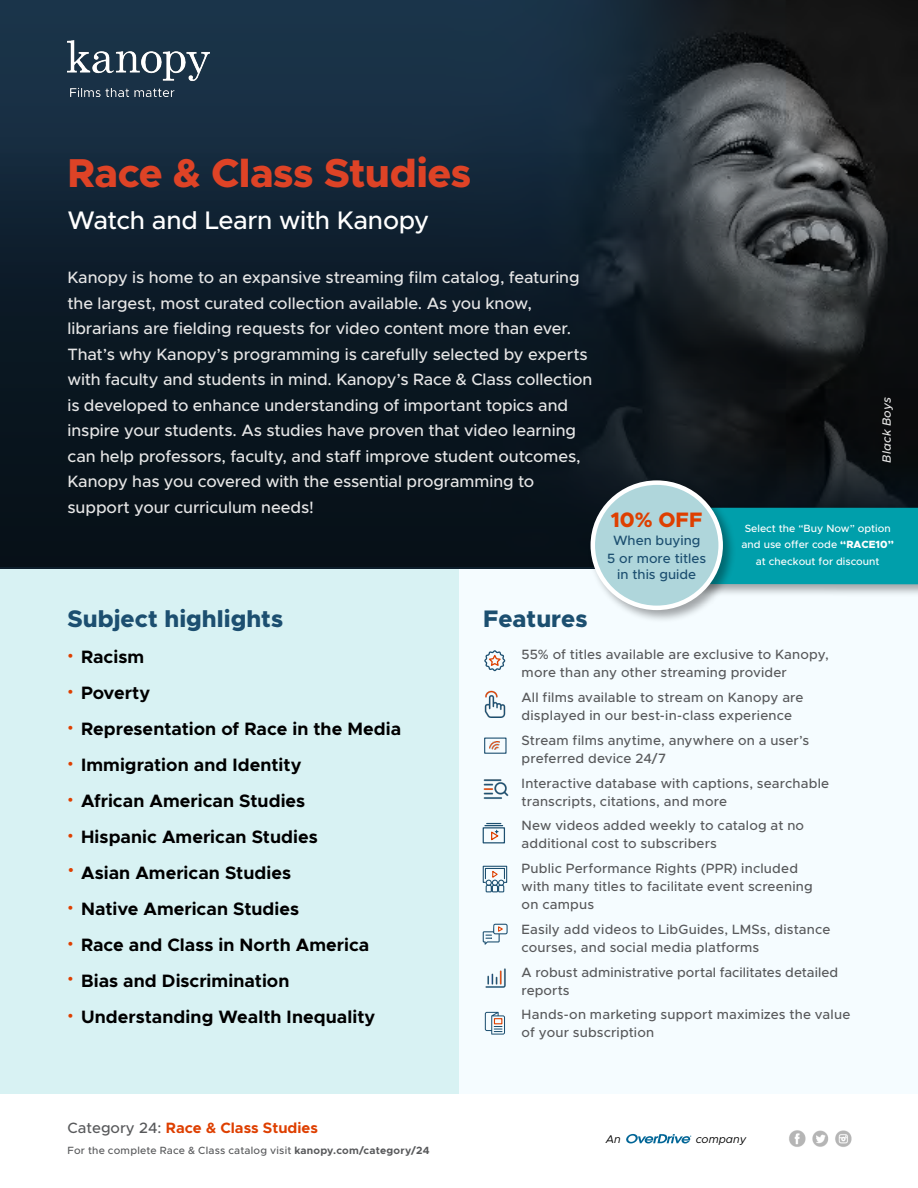
<style>
.page{position:relative;width:918px;height:1188px;background:#fff}
.page>*{position:absolute;margin:0;border:0;box-sizing:border-box;transform-origin:0 0}
.t1{font:800 40.5px "Metropolis";letter-spacing:-.01em;color:#de4326}
.t2{font:500 25.5px "Metropolis";letter-spacing:-.015em;color:#fff}
.t3{font:800 24px "Metropolis";color:#1c4f70}
.t4{font:800 21px "Metropolis";color:#de3f00}
.t5{font:700 18px/36px "Metropolis";color:#000}
.t6{font:500 16.5px/25.5px "Metropolis";letter-spacing:-.005em;color:#e6e6e6}
.t7{font:700 15px "Metropolis";color:#de3f00}
.t8{font:700 14.25px "Metropolis";color:#de3f00}
.t9{font:500 14.25px "Gotham";color:#de3f00}
.t10{font:500 13.5px/18px "Metropolis";letter-spacing:.01em;color:#58595b}
.t11{font:500 13.5px/18px "Metropolis";color:#1c4f70;text-align:center}
.t12{font:italic 500 12px "Metropolis";letter-spacing:.015em;color:#e6e6e6}
.t13{font:italic 11.25px "Metropolis";color:#000}
.t14{font:500 10.5px/16.5px "Metropolis";color:#fff;text-align:center}
.t15{font:500 10.5px "Metropolis";letter-spacing:.02em;color:#58595b}
.s1{font-weight:800}
.s2{font-weight:500;color:#58595b}
.s3{font-weight:700}
</style>
<div class="page">
<div style="left:0;top:0;width:918px;height:1094px;background:#f5fcff"></div>
<div style="left:0;top:513px;width:459px;height:581px;background:#d8f2f3"></div>
<svg style="left:0;top:0;width:918px;height:568px;background:#1d2e3d"></svg>
<svg style="left:0;top:151px;width:918px;height:416px;background:#121d26"></svg>
<img style="left:789px;top:1130px;width:17px;height:17px">
<img style="left:812px;top:1130px;width:17px;height:17px">
<img style="left:835px;top:1130px;width:17px;height:17px">
<svg style="left:626px;top:1134px;width:65px;height:9px"></svg>
<img style="left:67px;top:40px;width:142px;height:56px">
<svg style="left:482px;top:865px;width:26px;height:28px"></svg>
<div style="left:485px;top:868px;width:20px;height:11px;border:1px solid #1c4f70"></div>
<div style="left:484px;top:738px;width:23px;height:16px;border:1px solid #1c4f70"></div>
<svg style="left:490px;top:741px;width:10px;height:8px"></svg>
<svg style="left:484px;top:650px;width:21px;height:21px"></svg>
<img style="left:484px;top:690px;width:22px;height:28px">
<div style="left:483px;top:827px;width:22px;height:16px;border:1px solid #1c4f70"></div>
<svg style="left:485px;top:823px;width:18px;height:19px"></svg>
<img style="left:483px;top:779px;width:25px;height:20px">
<img style="left:485px;top:968px;width:21px;height:20px">
<svg style="left:485px;top:1012px;width:20px;height:23px"></svg>
<div style="left:494px;top:1018px;width:8px;height:6px;border:1px solid #de4000"></div>
<svg style="left:483px;top:924px;width:25px;height:21px"></svg>
<div style="left:662px;top:505px;width:256px;height:93px;background:#000;opacity:.35"></div>
<div style="left:736px;top:508px;width:182px;height:76px;background:#009fab"></div>
<div style="left:588px;top:477px;width:148px;height:146px;background:#000;opacity:.35"></div>
<div style="left:593px;top:483px;width:128px;height:125px;background:#afd6db;border-radius:50%"></div>
<div style="left:591px;top:480px;width:132px;height:130px;border:4px solid #fff;border-radius:50%"></div>
<h1 class="t1" style="left:68px;top:148px;width:405px">Race &amp; Class Studies</h1>
<h2 class="t2" style="left:68px;top:205px;width:364px">Watch and Learn with Kanopy</h2>
<p class="t6" style="left:68px;top:265px;width:526px">Kanopy is home to an expansive streaming film catalog, featuring the largest, most curated collection available. As you know, librarians are fielding requests for video content more than ever.<br>That’s why Kanopy’s programming is carefully selected by experts with faculty and students in mind. Kanopy’s Race &amp; Class collection is developed to enhance understanding of important topics and inspire your students. As studies have proven that video learning can help professors, faculty, and staff improve student outcomes, Kanopy has you covered with the essential programming to support your curriculum needs!</p>
<h3 class="t4" style="left:611px;top:506px;width:93px">10% OFF</h3>
<p class="t11" style="left:607px;top:531px;width:101px">When buying<br>5 or more titles</p>
<p class="t11" style="left:617px;top:565px;width:80px">in this guide</p>
<p class="t12" style="left:879px;top:463px;width:67px;rotate:-90deg">Black Boys</p>
<p class="t14" style="left:742px;top:520px;width:154px">Select the “Buy Now” option and use offer code <span class="s1">“RACE10” </span>at checkout for discount</p>
<h3 class="t3" style="left:68px;top:603px;width:217px">Subject highlights</h3>
<p class="t5" style="left:81px;top:638px;width:322px">Racism<br>Poverty<br>Representation of Race in the Media<br>Immigration and Identity<br>African American Studies<br>Hispanic American Studies<br>Asian American Studies<br>Native American Studies<br>Race and Class in North America<br>Bias and Discrimination<br>Understanding Wealth Inequality</p>
<p class="t8" style="left:68px;top:646px;width:8px">•</p>
<p class="t8" style="left:68px;top:682px;width:8px">•</p>
<p class="t8" style="left:68px;top:718px;width:8px">•</p>
<p class="t8" style="left:68px;top:754px;width:8px">•</p>
<p class="t8" style="left:68px;top:790px;width:8px">•</p>
<p class="t8" style="left:68px;top:826px;width:8px">•</p>
<p class="t9" style="left:68px;top:862px;width:8px">•</p>
<p class="t8" style="left:68px;top:898px;width:8px">•</p>
<p class="t8" style="left:68px;top:934px;width:8px">•</p>
<p class="t8" style="left:68px;top:969px;width:8px">•</p>
<p class="t8" style="left:68px;top:1006px;width:8px">•</p>
<p class="t7" style="left:68px;top:1119px;width:252px"><span class="s2">Category 24:</span> Race &amp; Class Studies</p>
<p class="t15" style="left:68px;top:1144px;width:364px">For the complete Race &amp; Class catalog visit <span class="s3">kanopy.com/category/24</span></p>
<h3 class="t3" style="left:483px;top:603px;width:106px">Features</h3>
<p class="t10" style="left:522px;top:646px;width:309px">55% of titles available are exclusive to Kanopy, more than any other streaming provider</p>
<p class="t10" style="left:522px;top:689px;width:283px">All films available to stream on Kanopy are displayed in our best-in-class experience</p>
<p class="t10" style="left:522px;top:731px;width:289px">Stream films anytime, anywhere on a user’s preferred device 24/7</p>
<p class="t10" style="left:522px;top:774px;width:309px">Interactive database with captions, searchable transcripts, citations, and more</p>
<p class="t10" style="left:522px;top:817px;width:284px">New videos added weekly to catalog at no additional cost to subscribers</p>
<p class="t10" style="left:522px;top:860px;width:293px">Public Performance Rights (PPR) included with many titles to facilitate event screening on campus</p>
<p class="t10" style="left:522px;top:920px;width:310px">Easily add videos to LibGuides, LMSs, distance courses, and social media platforms</p>
<p class="t10" style="left:522px;top:963px;width:318px">A robust administrative portal facilitates detailed reports</p>
<p class="t10" style="left:522px;top:1006px;width:330px">Hands-on marketing support maximizes the value of your subscription</p>
<p class="t13" style="left:606px;top:1132px;width:17px">An</p>
<p class="t13" style="left:696px;top:1132px;width:52px">company</p>
</div>
